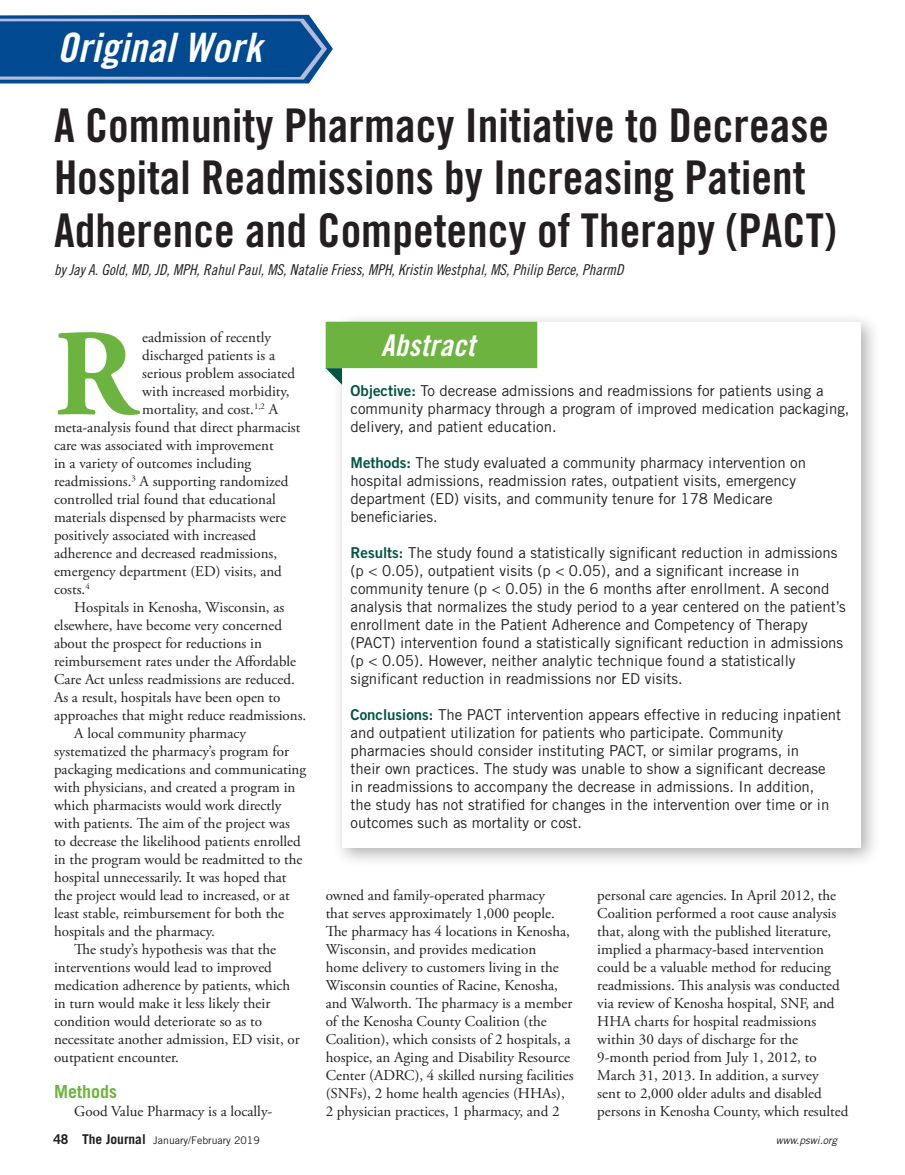
<style>
.page{position:relative;width:905px;height:1175px;background:#fff}
.page>*{position:absolute;margin:0;border:0;box-sizing:border-box;transform-origin:0 0}
.DropCap{font:700 123.6px "Adobe Garamond Pro";color:#6cb43f}
.Header-Main{font:46.5px/52.5px "Trade Gothic LT Std Bd Cn 20";color:#231f20}
.t1{font:40.5px "Trade Gothic LT Std Bd Cn 20 Obl";letter-spacing:.01em;color:#fff}
.t2{font:30px "Trade Gothic LT Std Bd Cn 20 Obl";letter-spacing:.01em;color:#fff}
.Body_10_12{font:700 18px "Trade Gothic LT Std";color:#6cb43f}
.Body_10_12-2{font:15px/18px "Adobe Garamond Pro";color:#231f20}
.Body_10_12-3{font:15px/18px "Trade Gothic LT Std";color:#231f20}
.DropCap-2{font:15px "Adobe Garamond Pro";color:#231f20}
.Header_-_Author{font:15px "Trade Gothic LT Std Cn 18 Obl";color:#231f20}
.t3{font:10.5px "Trade Gothic LT Std";color:#231f20}
.t4{font:italic 10.5px "Trade Gothic LT Std";color:#231f20}
.s1{font-family:"Trade Gothic LT Std Bd 2";color:#054}
.s2{font-weight:700;font-size:13.5px}
</style>
<div class="page">
<svg style="left:0;top:15px;width:333px;height:68px;background:#1a599a"></svg>
<div style="left:332px;top:312px;width:548px;height:556px;background:#231f20;opacity:.35"></div>
<div style="left:342px;top:322px;width:518px;height:526px;background:#fff"></div>
<svg style="left:326px;top:322px;width:211px;height:63px"></svg>
<p class="t1" style="left:57px;top:23px;width:206px">Original Work</p>
<p class="Header-Main" style="left:54px;top:98px;width:784px">A Community Pharmacy Initiative to Decrease<br>Hospital Readmissions by Increasing Patient<br>Adherence and Competency of Therapy (PACT)</p>
<p class="Header_-_Author" style="left:54px;top:261px;width:571px">by Jay A. Gold, MD, JD, MPH, Rahul Paul, MS, Natalie Friess, MPH, Kristin Westphal, MS, Philip Berce, PharmD</p>
<p class="DropCap" style="left:54px;top:303px;width:84px">R</p>
<p class="DropCap-2" style="left:142px;top:328px;width:130px">eadmission of recently</p>
<p class="DropCap-2" style="left:142px;top:346px;width:134px">discharged patients is a</p>
<p class="DropCap-2" style="left:142px;top:364px;width:154px">serious problem associated</p>
<p class="DropCap-2" style="left:142px;top:382px;width:149px">with increased morbidity,</p>
<p class="DropCap-2" style="left:142px;top:400px;width:137px">mortality, and cost.<sup>1,2</sup> A</p>
<p class="DropCap-2" style="left:54px;top:418px;width:248px">meta-analysis found that direct pharmacist</p>
<p class="DropCap-2" style="left:54px;top:436px;width:221px">care was associated with improvement</p>
<p class="DropCap-2" style="left:54px;top:454px;width:199px">in a variety of outcomes including</p>
<p class="DropCap-2" style="left:54px;top:472px;width:236px">readmissions.<sup>3</sup> A supporting randomized</p>
<p class="DropCap-2" style="left:54px;top:490px;width:223px">controlled trial found that educational</p>
<p class="DropCap-2" style="left:54px;top:508px;width:233px">materials dispensed by pharmacists were</p>
<p class="DropCap-2" style="left:54px;top:526px;width:204px">positively associated with increased</p>
<p class="DropCap-2" style="left:54px;top:544px;width:225px">adherence and decreased readmissions,</p>
<p class="DropCap-2" style="left:54px;top:562px;width:229px">emergency department (ED) visits, and</p>
<p class="DropCap-2" style="left:54px;top:580px;width:37px">costs.<sup>4</sup></p>
<p class="Body_10_12-2" style="left:54px;top:599px;width:254px;text-indent:20px">Hospitals in Kenosha, Wisconsin, as elsewhere, have become very concerned about the prospect for reductions in reimbursement rates under the Affordable Care Act unless readmissions are reduced.<br>As a result, hospitals have been open to approaches that might reduce readmissions.</p>
<p class="Body_10_12-2" style="left:54px;top:725px;width:254px;text-indent:20px">A local community pharmacy systematized the pharmacy’s program for packaging medications and communicating with physicians, and created a program in which pharmacists would work directly with patients. The aim of the project was<br>to decrease the likelihood patients enrolled in the program would be readmitted to the hospital unnecessarily. It was hoped that the project would lead to increased, or at least stable, reimbursement for both the hospitals and the pharmacy.</p>
<p class="Body_10_12-2" style="left:54px;top:941px;width:247px;text-indent:20px">The study’s hypothesis was that the interventions would lead to improved medication adherence by patients, which in turn would make it less likely their condition would deteriorate so as to necessitate another admission, ED visit, or outpatient encounter.</p>
<p class="Body_10_12" style="left:54px;top:1081px;width:64px">Methods</p>
<p class="Body_10_12-2" style="left:74px;top:1103px;width:199px">Good Value Pharmacy is a locally-</p>
<p class="t2" style="left:381px;top:327px;width:95px">Abstract</p>
<p class="Body_10_12-3" style="left:350px;top:381px;width:500px"><span class="s1">Objective:</span> To decrease admissions and readmissions for patients using a community pharmacy through a program of improved medication packaging, delivery, and patient education.</p>
<p class="Body_10_12-3" style="left:350px;top:453px;width:457px"><span class="s1">Methods:</span> The study evaluated a community pharmacy intervention on hospital admissions, readmission rates, outpatient visits, emergency department (ED) visits, and community tenure for 178 Medicare beneficiaries.</p>
<p class="Body_10_12-3" style="left:350px;top:543px;width:496px"><span class="s1">Results:</span> The study found a statistically significant reduction in admissions (p &lt; 0.05), outpatient visits (p &lt; 0.05), and a significant increase in community tenure (p &lt; 0.05) in the 6 months after enrollment. A second analysis that normalizes the study period to a year centered on the patient’s enrollment date in the Patient Adherence and Competency of Therapy (PACT) intervention found a statistically significant reduction in admissions (p &lt; 0.05). However, neither analytic technique found a statistically significant reduction in readmissions nor ED visits.</p>
<p class="Body_10_12-3" style="left:350px;top:705px;width:492px"><span class="s1">Conclusions:</span> The PACT intervention appears effective in reducing inpatient and outpatient utilization for patients who participate. Community pharmacies should consider instituting PACT, or similar programs, in<br>their own practices. The study was unable to show a significant decrease in readmissions to accompany the decrease in admissions. In addition,<br>the study has not stratified for changes in the intervention over time or in outcomes such as mortality or cost.</p>
<p class="Body_10_12-2" style="left:326px;top:887px;width:249px">owned and family-operated pharmacy<br>that serves approximately 1,000 people.<br>The pharmacy has 4 locations in Kenosha, Wisconsin, and provides medication<br>home delivery to customers living in the Wisconsin counties of Racine, Kenosha, and Walworth. The pharmacy is a member of the Kenosha County Coalition (the Coalition), which consists of 2 hospitals, a hospice, an Aging and Disability Resource Center (ADRC), 4 skilled nursing facilities (SNFs), 2 home health agencies (HHAs), 2 physician practices, 1 pharmacy, and 2</p>
<p class="Body_10_12-2" style="left:597px;top:887px;width:252px">personal care agencies. In April 2012, the Coalition performed a root cause analysis that, along with the published literature, implied a pharmacy-based intervention could be a valuable method for reducing readmissions. This analysis was conducted via review of Kenosha hospital, SNF, and HHA charts for hospital readmissions within 30 days of discharge for the 9-month period from July 1, 2012, to March 31, 2013. In addition, a survey<br>sent to 2,000 older adults and disabled persons in Kenosha County, which resulted</p>
<p class="t3" style="left:53px;top:1134px;width:208px"><span class="s2">48 The Journal</span> January/February 2019</p>
<p class="t4" style="left:775px;top:1134px;width:63px">www.pswi.org</p>
</div>
